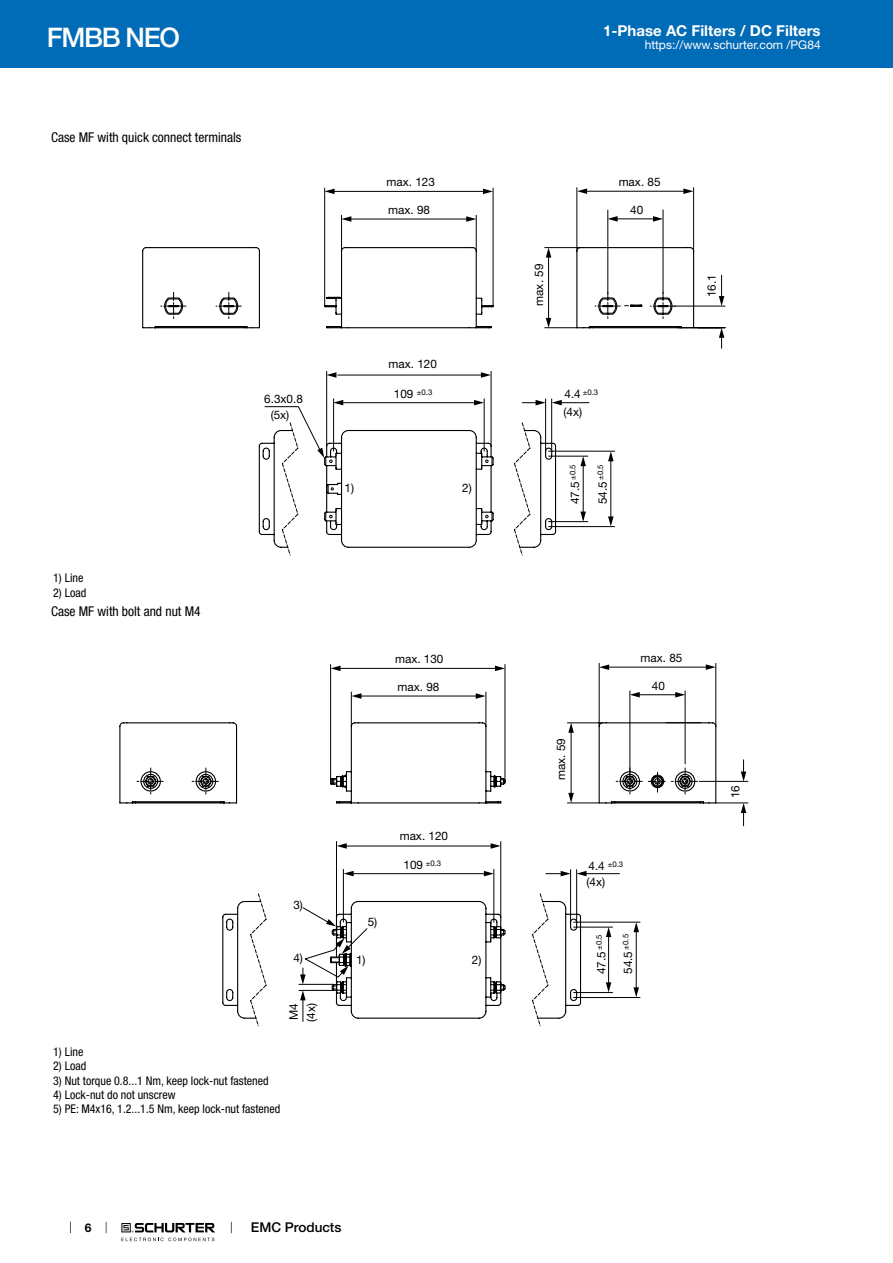
<style>
.page{position:relative;width:893px;height:1263px;background:#fff}
.page>*{position:absolute;margin:0;border:0;box-sizing:border-box;transform-origin:0 0}
.t1{font:500 27px "Helvetica Neue LT";letter-spacing:-.05em;color:#fff}
.t2{font:700 15px "Helvetica Neue LT";color:#fff}
.t3{font:condensed 13.5px "Helvetica Neue LT";color:#000}
.t4{font:500 13.5px "Helvetica Neue LT";color:#000}
.t5{font:condensed 12px "Helvetica Neue LT";color:#000}
.t6{font:12px "Helvetica Neue LT";color:#fff}
.t7{font:700 12px "Helvetica Neue LT";color:#000}
.t8{font:11.7px/15.5px "Helvetica Neue LT";color:#000}
.t9{font:7.8px "Helvetica Neue LT";color:#000}
.s1{font-size:11.7px}
</style>
<div class="page">
<svg style="left:70px;top:1221px;width:1px;height:12px"></svg>
<svg style="left:121px;top:1223px;width:94px;height:18px"></svg>
<div style="left:0;top:0;width:893px;height:68px;background:#006bb6"></div>
<svg style="left:142px;top:247px;width:123px;height:161px"></svg>
<svg style="left:265px;top:187px;width:460px;height:341px"></svg>
<svg style="left:341px;top:216px;width:10px;height:6px"></svg>
<svg style="left:466px;top:216px;width:10px;height:6px"></svg>
<svg style="left:325px;top:189px;width:10px;height:5px"></svg>
<svg style="left:483px;top:189px;width:10px;height:5px"></svg>
<svg style="left:608px;top:216px;width:10px;height:6px"></svg>
<svg style="left:653px;top:216px;width:10px;height:6px"></svg>
<svg style="left:577px;top:188px;width:10px;height:6px"></svg>
<svg style="left:683px;top:188px;width:10px;height:6px"></svg>
<svg style="left:333px;top:400px;width:10px;height:5px"></svg>
<svg style="left:474px;top:400px;width:10px;height:5px"></svg>
<svg style="left:552px;top:400px;width:10px;height:5px"></svg>
<svg style="left:536px;top:400px;width:10px;height:5px"></svg>
<svg style="left:326px;top:372px;width:10px;height:6px"></svg>
<svg style="left:481px;top:372px;width:10px;height:6px"></svg>
<svg style="left:546px;top:318px;width:5px;height:10px"></svg>
<svg style="left:546px;top:248px;width:5px;height:10px"></svg>
<svg style="left:719px;top:296px;width:5px;height:10px"></svg>
<svg style="left:719px;top:328px;width:5px;height:10px"></svg>
<svg style="left:580px;top:512px;width:6px;height:9px"></svg>
<svg style="left:580px;top:456px;width:6px;height:10px"></svg>
<svg style="left:608px;top:516px;width:6px;height:10px"></svg>
<svg style="left:608px;top:451px;width:6px;height:10px"></svg>
<svg style="left:258px;top:422px;width:299px;height:133px"></svg>
<svg style="left:161px;top:292px;width:25px;height:27px"></svg>
<svg style="left:216px;top:292px;width:25px;height:27px"></svg>
<svg style="left:595px;top:292px;width:33px;height:27px"></svg>
<svg style="left:650px;top:292px;width:25px;height:27px"></svg>
<svg style="left:119px;top:722px;width:27px;height:82px"></svg>
<svg style="left:146px;top:664px;width:544px;height:355px"></svg>
<svg style="left:351px;top:693px;width:10px;height:6px"></svg>
<svg style="left:476px;top:693px;width:10px;height:6px"></svg>
<svg style="left:330px;top:666px;width:10px;height:5px"></svg>
<svg style="left:495px;top:666px;width:10px;height:5px"></svg>
<svg style="left:630px;top:692px;width:10px;height:5px"></svg>
<svg style="left:675px;top:692px;width:10px;height:5px"></svg>
<svg style="left:599px;top:664px;width:10px;height:6px"></svg>
<svg style="left:706px;top:664px;width:10px;height:6px"></svg>
<svg style="left:344px;top:871px;width:10px;height:5px"></svg>
<svg style="left:484px;top:871px;width:10px;height:5px"></svg>
<svg style="left:577px;top:871px;width:9px;height:5px"></svg>
<svg style="left:561px;top:871px;width:10px;height:5px"></svg>
<svg style="left:337px;top:843px;width:10px;height:6px"></svg>
<svg style="left:491px;top:843px;width:10px;height:6px"></svg>
<svg style="left:568px;top:793px;width:6px;height:10px"></svg>
<svg style="left:568px;top:723px;width:6px;height:10px"></svg>
<svg style="left:741px;top:771px;width:5px;height:10px"></svg>
<svg style="left:741px;top:803px;width:5px;height:10px"></svg>
<svg style="left:606px;top:982px;width:5px;height:10px"></svg>
<svg style="left:633px;top:987px;width:6px;height:10px"></svg>
<svg style="left:633px;top:922px;width:6px;height:10px"></svg>
<svg style="left:606px;top:927px;width:5px;height:10px"></svg>
<svg style="left:250px;top:893px;width:332px;height:133px"></svg>
<h1 class="t1" style="left:47px;top:21px;width:135px">FMBB NEO</h1>
<p class="t2" style="left:603px;top:21px;width:219px">1-Phase AC Filters / DC Filters</p>
<p class="t6" style="left:645px;top:38px;width:178px">https://www.schurter.com /PG84</p>
<p class="t3" style="left:51px;top:130px;width:192px">Case MF with quick connect terminals</p>
<p class="t5" style="left:53px;top:571px;width:32px">1) Line</p>
<p class="t5" style="left:53px;top:585px;width:35px">2) Load</p>
<p class="t3" style="left:51px;top:603px;width:151px">Case MF with bolt and nut M4</p>
<p class="t8" style="left:271px;top:391px;width:34px;text-indent:-6px">6.3x0.8 (5x)</p>
<p class="t8" style="left:293px;top:897px;width:11px">3)</p>
<p class="t8" style="left:293px;top:949px;width:11px">4)</p>
<p class="t8" style="left:285px;top:1021px;width:20px;line-height:17.5px;rotate:-90deg">M4 (4x)</p>
<p class="t5" style="left:53px;top:1044px;width:32px">1) Line</p>
<p class="t5" style="left:53px;top:1059px;width:35px">2) Load</p>
<p class="t5" style="left:53px;top:1073px;width:217px">3) Nut torque 0.8...1 Nm, keep lock-nut fastened</p>
<p class="t5" style="left:53px;top:1088px;width:124px">4) Lock-nut do not unscrew</p>
<p class="t5" style="left:53px;top:1102px;width:229px">5) PE: M4x16, 1.2...1.5 Nm, keep lock-nut fastened</p>
<p class="t8" style="left:387px;top:174px;width:50px">max. 123</p>
<p class="t8" style="left:388px;top:202px;width:43px">max. 98</p>
<p class="t8" style="left:531px;top:306px;width:43px;rotate:-90deg">max. 59</p>
<p class="t8" style="left:619px;top:174px;width:43px">max. 85</p>
<p class="t8" style="left:630px;top:202px;width:15px">40</p>
<p class="t8" style="left:388px;top:356px;width:50px">max. 120</p>
<p class="t9" style="left:394px;top:387px;width:40px"><span class="s1">109</span> ±0.3</p>
<p class="t9" style="left:564px;top:387px;width:35px"><span class="s1">4.4</span> ±0.3</p>
<p class="t8" style="left:563px;top:404px;width:20px">(4x)</p>
<p class="t8" style="left:345px;top:480px;width:11px">1)</p>
<p class="t8" style="left:462px;top:480px;width:11px">2)</p>
<p class="t8" style="left:567px;top:504px;width:41px;rotate:-90deg">47.5 <sup>±0.5</sup></p>
<p class="t8" style="left:595px;top:504px;width:41px;rotate:-90deg">54.5 <sup>±0.5</sup></p>
<p class="t8" style="left:704px;top:297px;width:24px;rotate:-90deg">16.1</p>
<p class="t8" style="left:395px;top:651px;width:50px">max. 130</p>
<p class="t8" style="left:398px;top:679px;width:43px">max. 98</p>
<p class="t8" style="left:368px;top:914px;width:11px">5)</p>
<p class="t8" style="left:400px;top:828px;width:50px">max. 120</p>
<p class="t9" style="left:404px;top:858px;width:39px"><span class="s1">109</span> ±0.3</p>
<p class="t8" style="left:356px;top:952px;width:11px">1)</p>
<p class="t8" style="left:472px;top:952px;width:11px">2)</p>
<p class="t8" style="left:553px;top:780px;width:43px;rotate:-90deg">max. 59</p>
<p class="t8" style="left:640px;top:650px;width:43px">max. 85</p>
<p class="t8" style="left:652px;top:677px;width:15px">40</p>
<p class="t9" style="left:588px;top:859px;width:36px"><span class="s1">4.4</span> ±0.3</p>
<p class="t8" style="left:587px;top:874px;width:20px">(4x)</p>
<p class="t8" style="left:593px;top:974px;width:41px;rotate:-90deg">47.5 <sup>±0.5</sup></p>
<p class="t8" style="left:620px;top:974px;width:41px;rotate:-90deg">54.5 <sup>±0.5</sup></p>
<p class="t8" style="left:727px;top:798px;width:15px;rotate:-90deg">16</p>
<p class="t7" style="left:85px;top:1220px;width:8px">6</p>
<p class="t4" style="left:251px;top:1219px;width:92px">EMC Products</p>
</div>
